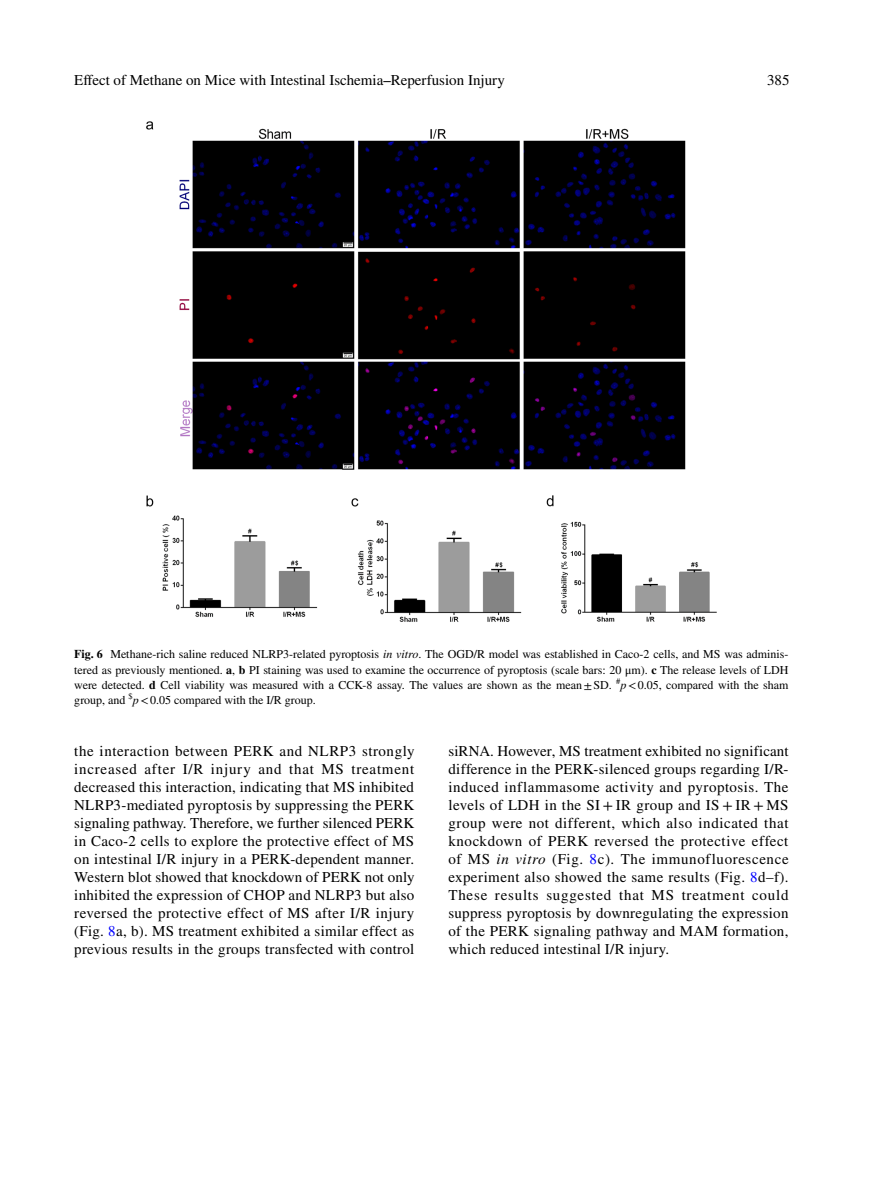
<style>
.page{position:relative;width:893px;height:1187px;background:#fff}
.page>*{position:absolute;margin:0;border:0;box-sizing:border-box;transform-origin:0 0}
.t1{font:15px/18px "STIX Regular 3";letter-spacing:.02em;color:#000;text-align:justify}
.t2{font:15px "STIX Regular 2";color:#000}
.t3{font:12px/15px "STIX Regular 3";color:#000;text-align:justify}
.s1{font-family:"STIX";font-weight:700}
.s2{font-family:"STIX Italic 2"}
.s3{color:#00f}
</style>
<div class="page">
<img style="left:146px;top:121px;width:571px;height:501px">
<p class="t2" style="left:74px;top:70px;width:432px">Effect of Methane on Mice with Intestinal Ischemia‒Reperfusion Injury</p>
<p class="t2" style="left:767px;top:70px;width:24px">385</p>
<p class="t3" style="left:74px;top:647px;width:716px"><span class="s1">Fig. 6</span> Methane-rich saline reduced NLRP3-related pyroptosis <span class="s2">in vitro</span>. The OGD/R model was established in Caco-2 cells, and MS was adminis&shy;tered as previously mentioned. <span class="s1">a</span>, <span class="s1">b</span> PI staining was used to examine the occurrence of pyroptosis (scale bars: 20 μm). <span class="s1">c</span> The release levels of LDH were detected. <span class="s1">d</span> Cell viability was measured with a CCK-8 assay. The values are shown as the mean±SD. <sup>#</sup><span class="s2">p</span>&lt;0.05, compared with the sham group, and <sup>$</sup><span class="s2">p</span>&lt;0.05 compared with the I/R group.</p>
<p class="t1" style="left:74px;top:743px;width:342px">the interaction between PERK and NLRP3 strongly increased after I/R injury and that MS treatment decreased this interaction, indicating that MS inhibited NLRP3-mediated pyroptosis by suppressing the PERK signaling pathway. Therefore, we further silenced PERK in Caco-2 cells to explore the protective effect of MS on intestinal I/R injury in a PERK-dependent manner.<br>Western blot showed that knockdown of PERK not only inhibited the expression of CHOP and NLRP3 but also reversed the protective effect of MS after I/R injury (Fig. <span class="s3">8</span>a, b). MS treatment exhibited a similar effect as previous results in the groups transfected with control</p>
<p class="t1" style="left:448px;top:743px;width:342px">siRNA. However, MS treatment exhibited no significant difference in the PERK-silenced groups regarding I/R&shy;induced inflammasome activity and pyroptosis. The levels of LDH in the SI + IR group and IS + IR + MS group were not different, which also indicated that knockdown of PERK reversed the protective effect of MS <span class="s2">in vitro</span> (Fig. <span class="s3">8</span>c). The immunofluorescence experiment also showed the same results (Fig. <span class="s3">8</span>d–f).<br>These results suggested that MS treatment could suppress pyroptosis by downregulating the expression of the PERK signaling pathway and MAM formation, which reduced intestinal I/R injury.</p>
</div>
